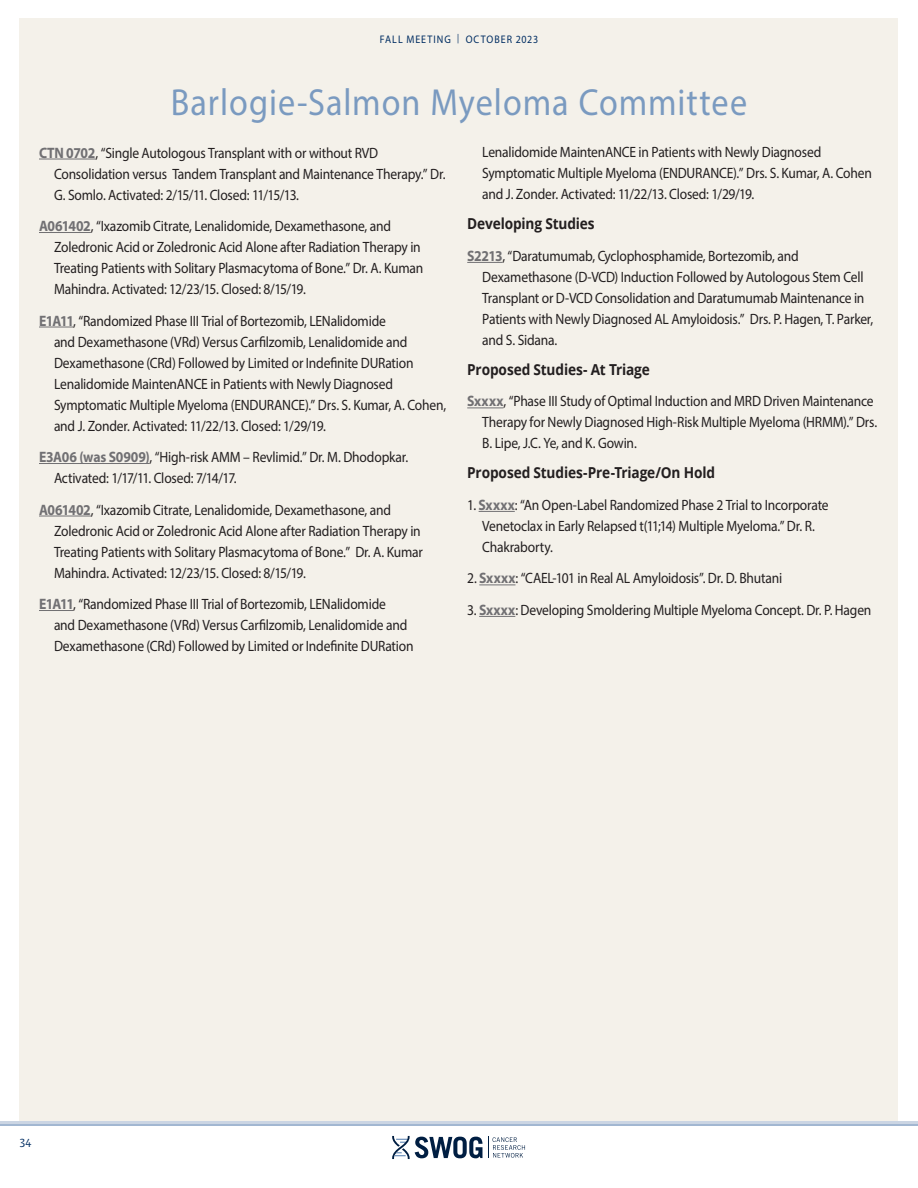
<style>
.page{position:relative;width:918px;height:1188px;background:#fff}
.page>*{position:absolute;margin:0;border:0;box-sizing:border-box;transform-origin:0 0}
.t1{font:37.8px "Myriad Pro";letter-spacing:.03em;color:#7a9ac0;scale:.9 1}
.t2{font:700 15.15px "Open Sans";letter-spacing:-.01em;color:#231f20;scale:.9 1}
.t3{font:15px/21px "Myriad Pro";letter-spacing:-.015em;color:#231f20;scale:.9 1}
.t4{font:12px "Lipa Agate High Nar";color:#002d62}
.t5{font:10.95px "Myriad Pro";letter-spacing:.1em;color:#002d62;scale:.9 1}
.s1{font-size:9.45px}
.s2{font-weight:700;font-size:15.15px;color:#717073}
</style>
<div class="page">
<svg style="left:0;top:1121px;width:918px;height:4px;fill:#cbd5e3"></svg>
<hr style="left:0;top:1125px;width:918px;height:1px;background:#7a9ac0">
<svg style="left:392px;top:1136px;width:90px;height:23px"></svg>
<svg style="left:488px;top:1137px;width:37px;height:21px"></svg>
<div style="left:20px;top:18px;width:878px;height:1103px;background:#f4f1ea"></div>
<hr style="left:39px;top:159px;width:56px;height:1px;background:#717073">
<hr style="left:39px;top:232px;width:52px;height:1px;background:#717073">
<hr style="left:39px;top:327px;width:34px;height:1px;background:#717073">
<hr style="left:39px;top:463px;width:111px;height:1px;background:#717073">
<hr style="left:39px;top:516px;width:52px;height:1px;background:#717073">
<hr style="left:39px;top:610px;width:34px;height:1px;background:#717073">
<hr style="left:467px;top:262px;width:35px;height:1px;background:#717073">
<hr style="left:467px;top:408px;width:37px;height:1px;background:#717073">
<hr style="left:479px;top:511px;width:36px;height:1px;background:#717073">
<hr style="left:479px;top:585px;width:37px;height:1px;background:#717073">
<hr style="left:479px;top:616px;width:36px;height:1px;background:#717073">
<p class="t5" style="left:380px;top:33px;width:177px">FALL MEETING <span class="s1">|</span> OCTOBER 2023</p>
<p class="t1" style="left:171px;top:79px;width:642px">Barlogie-Salmon Myeloma Committee</p>
<p class="t3" style="left:54px;top:142px;width:437px;text-indent:-15px"><span class="s2">CTN 0702</span>, “Single Autologous Transplant with or without RVD<br>Consolidation versus Tandem Transplant and Maintenance Therapy.” Dr.<br>G. Somlo. Activated: 2/15/11. Closed: 11/15/13.</p>
<p class="t3" style="left:54px;top:215px;width:412px;text-indent:-15px"><span class="s2">A061402</span>, “Ixazomib Citrate, Lenalidomide, Dexamethasone, and Zoledronic Acid or Zoledronic Acid Alone after Radiation Therapy in Treating Patients with Solitary Plasmacytoma of Bone.” Dr. A. Kuman Mahindra. Activated: 12/23/15. Closed: 8/15/19.</p>
<p class="t3" style="left:54px;top:310px;width:437px;text-indent:-15px"><span class="s2">E1A11</span>, “Randomized Phase III Trial of Bortezomib, LENalidomide<br>and Dexamethasone (VRd) Versus Carfilzomib, Lenalidomide and Dexamethasone (CRd) Followed by Limited or Indefinite DURation Lenalidomide MaintenANCE in Patients with Newly Diagnosed Symptomatic Multiple Myeloma (ENDURANCE).” Drs. S. Kumar, A. Cohen, and J. Zonder. Activated: 11/22/13. Closed: 1/29/19.</p>
<p class="t3" style="left:54px;top:446px;width:395px;text-indent:-15px"><span class="s2">E3A06 (was S0909)</span>, “High-risk AMM – Revlimid.” Dr. M. Dhodopkar.<br>Activated: 1/17/11. Closed: 7/14/17.</p>
<p class="t3" style="left:54px;top:499px;width:411px;text-indent:-15px"><span class="s2">A061402</span>, “Ixazomib Citrate, Lenalidomide, Dexamethasone, and Zoledronic Acid or Zoledronic Acid Alone after Radiation Therapy in Treating Patients with Solitary Plasmacytoma of Bone.” Dr. A. Kumar Mahindra. Activated: 12/23/15. Closed: 8/15/19.</p>
<p class="t3" style="left:54px;top:593px;width:401px;text-indent:-15px"><span class="s2">E1A11</span>, “Randomized Phase III Trial of Bortezomib, LENalidomide<br>and Dexamethasone (VRd) Versus Carfilzomib, Lenalidomide and<br>Dexamethasone (CRd) Followed by Limited or Indefinite DURation</p>
<p class="t3" style="left:482px;top:142px;width:434px">Lenalidomide MaintenANCE in Patients with Newly Diagnosed<br>Symptomatic Multiple Myeloma (ENDURANCE).” Drs. S. Kumar, A. Cohen and J. Zonder. Activated: 11/22/13. Closed: 1/29/19.</p>
<p class="t2" style="left:467px;top:213px;width:143px">Developing Studies</p>
<p class="t3" style="left:482px;top:245px;width:436px;text-indent:-15px"><span class="s2">S2213</span>, “Daratumumab, Cyclophosphamide, Bortezomib, and Dexamethasone (D-VCD) Induction Followed by Autologous Stem Cell Transplant or D-VCD Consolidation and Daratumumab Maintenance in Patients with Newly Diagnosed AL Amyloidosis.” Drs. P. Hagen, T. Parker, and S. Sidana.</p>
<p class="t2" style="left:467px;top:359px;width:204px">Proposed Studies- At Triage</p>
<p class="t3" style="left:482px;top:391px;width:440px;text-indent:-15px"><span class="s2">Sxxxx</span>, “Phase III Study of Optimal Induction and MRD Driven Maintenance<br>Therapy for Newly Diagnosed High-Risk Multiple Myeloma (HRMM).” Drs.<br>B. Lipe, J.C. Ye, and K. Gowin.</p>
<p class="t2" style="left:467px;top:462px;width:277px">Proposed Studies-Pre-Triage/On Hold</p>
<p class="t3" style="left:482px;top:494px;width:386px;text-indent:-15px">1. <span class="s2">Sxxxx</span>: “An Open-Label Randomized Phase 2 Trial to Incorporate<br>Venetoclax in Early Relapsed t(11;14) Multiple Myeloma.” Dr. R.<br>Chakraborty.</p>
<p class="t3" style="left:467px;top:568px;width:352px">2. <span class="s2">Sxxxx</span>: “CAEL-101 in Real AL Amyloidosis”. Dr. D. Bhutani</p>
<p class="t3" style="left:467px;top:599px;width:451px">3. <span class="s2">Sxxxx</span>: Developing Smoldering Multiple Myeloma Concept. Dr. P. Hagen</p>
<p class="t4" style="left:20px;top:1135px;width:13px">34</p>
</div>
